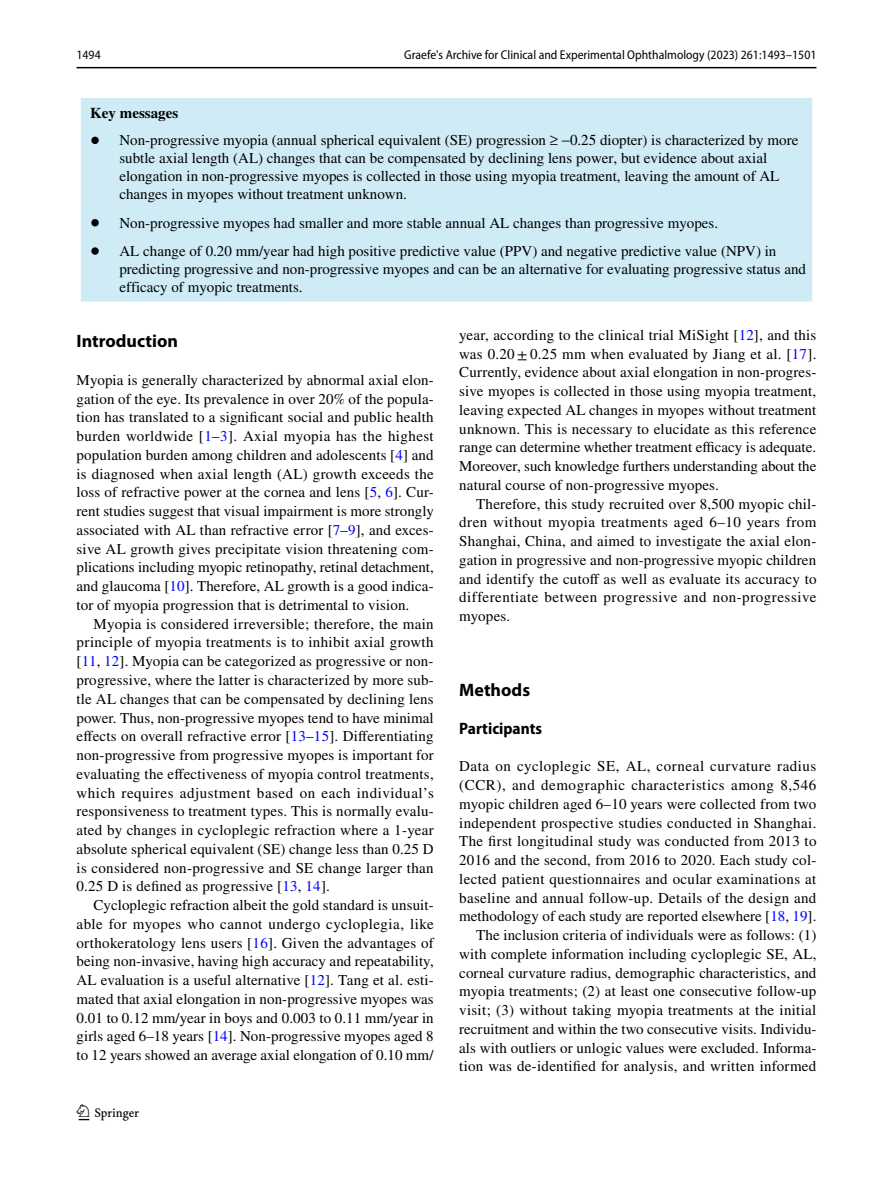
<style>
.page{position:relative;width:893px;height:1187px;background:#fff}
.page>*{position:absolute;margin:0;border:0;box-sizing:border-box;transform-origin:0 0}
.t1{font:22.5px "Springnew Regular 2";color:#000}
.t2{font:700 18px "Myriad Pro";color:#000}
.t3{font:700 semi-condensed 16.5px "Myriad Pro";color:#000}
.t4{font:15px/18.8px "STIX";letter-spacing:.015em;color:#000;text-align:justify}
.t5{font:15px/18px "Times";color:#000}
.t6{font:semi-condensed 12.75px "Myriad Pro";color:#000}
.s1{font-weight:700}
.s2{color:#00f}
</style>
<div class="page">
<hr style="left:77px;top:67px;width:739px;height:1px;background:#000">
<div style="left:81px;top:98px;width:731px;height:203px;background:#cfebf5"></div>
<svg style="left:91px;top:137px;width:8px;height:7px"></svg>
<svg style="left:91px;top:219px;width:8px;height:7px"></svg>
<svg style="left:91px;top:247px;width:8px;height:8px"></svg>
<svg style="left:570px;top:135px;width:25px;height:10px"></svg>
<p class="t6" style="left:77px;top:48px;width:26px">1494</p>
<p class="t6" style="left:404px;top:48px;width:414px">Graefe's Archive for Clinical and Experimental Ophthalmology (2023) 261:1493–1501</p>
<p class="t5" style="left:119px;top:99px;width:452px;line-height:27px;text-indent:-29px"><span class="s1">Key messages<br></span>Non-progressive myopia (annual spherical equivalent (SE) progression ≥ −</p>
<p class="t5" style="left:119px;top:131px;width:680px;text-indent:481px">diopter) is characterized by more subtle axial length (AL) changes that can be compensated by declining lens power, but evidence about axial elongation in non-progressive myopes is collected in those using myopia treatment, leaving the amount of AL changes in myopes without treatment unknown.</p>
<p class="t5" style="left:119px;top:208px;width:658px;line-height:28.3px">Non-progressive myopes had smaller and more stable annual AL changes than progressive myopes.<br>AL change of 0.20 mm/year had high positive predictive value (PPV) and negative predictive value (NPV) in</p>
<p class="t5" style="left:119px;top:260px;width:688px">predicting progressive and non-progressive myopes and can be an alternative for evaluating progressive status and efficacy of myopic treatments.</p>
<p class="t4" style="left:459px;top:326px;width:359px">year, according to the clinical trial MiSight [<span class="s2">12</span>], and this was 0.20±0.25 mm when evaluated by Jiang et al. [<span class="s2">17</span>].<br>Currently, evidence about axial elongation in non-progres&shy;sive myopes is collected in those using myopia treatment, leaving expected AL changes in myopes without treatment unknown. This is necessary to elucidate as this reference range can determine whether treatment efficacy is adequate.<br>Moreover, such knowledge furthers understanding about the natural course of non-progressive myopes.</p>
<p class="t4" style="left:459px;top:495px;width:359px;text-indent:17px">Therefore, this study recruited over 8,500 myopic chil&shy;dren without myopia treatments aged 6–10 years from Shanghai, China, and aimed to investigate the axial elon&shy;gation in progressive and non-progressive myopic children and identify the cutoff as well as evaluate its accuracy to differentiate between progressive and non-progressive myopes.</p>
<p class="t2" style="left:77px;top:329px;width:103px">Introduction</p>
<p class="t4" style="left:77px;top:371px;width:359px">Myopia is generally characterized by abnormal axial elon&shy;gation of the eye. Its prevalence in over 20% of the popula&shy;tion has translated to a significant social and public health burden worldwide [<span class="s2">1</span>–<span class="s2">3</span>]. Axial myopia has the highest population burden among children and adolescents [<span class="s2">4</span>] and is diagnosed when axial length (AL) growth exceeds the loss of refractive power at the cornea and lens [<span class="s2">5</span>, <span class="s2">6</span>]. Cur&shy;rent studies suggest that visual impairment is more strongly associated with AL than refractive error [<span class="s2">7</span>–<span class="s2">9</span>], and exces&shy;sive AL growth gives precipitate vision threatening com&shy;plications including myopic retinopathy, retinal detachment, and glaucoma [<span class="s2">10</span>]. Therefore, AL growth is a good indica&shy;tor of myopia progression that is detrimental to vision.</p>
<p class="t4" style="left:77px;top:615px;width:359px;text-indent:17px">Myopia is considered irreversible; therefore, the main principle of myopia treatments is to inhibit axial growth [<span class="s2">11</span>, <span class="s2">12</span>]. Myopia can be categorized as progressive or non&shy;progressive, where the latter is characterized by more sub&shy;tle AL changes that can be compensated by declining lens power. Thus, non-progressive myopes tend to have minimal effects on overall refractive error [<span class="s2">13</span>–<span class="s2">15</span>]. Differentiating non-progressive from progressive myopes is important for evaluating the effectiveness of myopia control treatments, which requires adjustment based on each individual’s responsiveness to treatment types. This is normally evalu&shy;ated by changes in cycloplegic refraction where a 1-year absolute spherical equivalent (SE) change less than 0.25 D is considered non-progressive and SE change larger than 0.25 D is defined as progressive [<span class="s2">13</span>, <span class="s2">14</span>].</p>
<p class="t4" style="left:77px;top:896px;width:359px;text-indent:17px">Cycloplegic refraction albeit the gold standard is unsuit&shy;able for myopes who cannot undergo cycloplegia, like orthokeratology lens users [<span class="s2">16</span>]. Given the advantages of being non-invasive, having high accuracy and repeatability, AL evaluation is a useful alternative [<span class="s2">12</span>]. Tang et al. esti&shy;mated that axial elongation in non-progressive myopes was 0.01 to 0.12 mm/year in boys and 0.003 to 0.11 mm/year in girls aged 6–18 years [<span class="s2">14</span>]. Non-progressive myopes aged 8 to 12 years showed an average axial elongation of 0.10 mm/</p>
<p class="t2" style="left:459px;top:678px;width:72px">Methods</p>
<p class="t3" style="left:459px;top:719px;width:84px">Participants</p>
<p class="t4" style="left:459px;top:757px;width:359px;text-align:right">Data on cycloplegic SE, AL, corneal curvature radius (CCR), and demographic characteristics among 8,546 myopic children aged 6–10 years were collected from two independent prospective studies conducted in Shanghai.<br>The first longitudinal study was conducted from 2013 to 2016 and the second, from 2016 to 2020. Each study col&shy;lected patient questionnaires and ocular examinations at baseline and annual follow-up. Details of the design and methodology of each study are reported elsewhere [<span class="s2">18</span>, <span class="s2">19</span>].<br>The inclusion criteria of individuals were as follows: (1) with complete information including cycloplegic SE, AL, corneal curvature radius, demographic characteristics, and myopia treatments; (2) at least one consecutive follow-up visit; (3) without taking myopia treatments at the initial recruitment and within the two consecutive visits. Individu&shy;als with outliers or unlogic values were excluded. Informa&shy;tion was de-identified for analysis, and written informed</p>
<h1 class="t1" style="left:79px;top:1104px;width:62px">1 3</h1>
</div>
